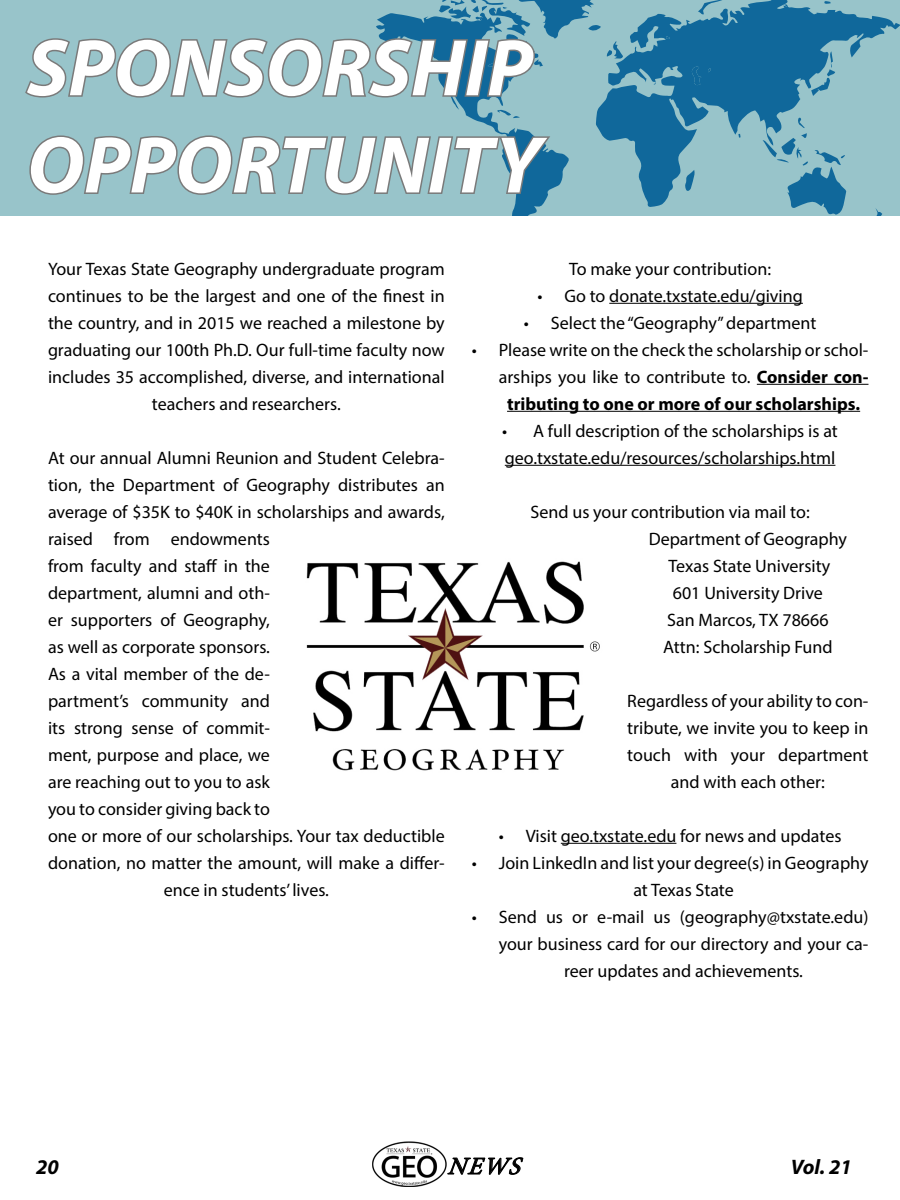
<style>
.page{position:relative;width:900px;height:1200px;background:#fff}
.page>*{position:absolute;margin:0;border:0;box-sizing:border-box;transform-origin:0 0}
.t1{font:italic 700 81px "Myriad Pro";color:#fff}
.t2{font:italic 24.6px "Minion Pro";color:#000}
.t3{font:italic 700 21px "Myriad Pro";color:#000}
.t4{font:18px/27px "Myriad Pro";color:#000;text-align:center}
.t5{font:700 18px "Myriad Pro";color:#000}
.s1{font-weight:700}
</style>
<div class="page">
<img style="left:372px;top:1141px;width:75px;height:46px">
<svg style="left:402px;top:1142px;width:13px;height:14px"></svg>
<svg style="left:447px;top:1157px;width:77px;height:18px"></svg>
<div style="left:0;top:0;width:900px;height:216px;background:#98c4ca"></div>
<svg style="left:623px;top:0;width:277px;height:207px;background:#5798b3"></svg>
<svg style="left:685px;top:170px;width:10px;height:21px"></svg>
<svg style="left:698px;top:0;width:24px;height:15px"></svg>
<svg style="left:875px;top:208px;width:7px;height:8px"></svg>
<svg style="left:811px;top:51px;width:24px;height:45px"></svg>
<svg style="left:824px;top:1px;width:7px;height:3px"></svg>
<svg style="left:738px;top:134px;width:3px;height:4px"></svg>
<svg style="left:763px;top:118px;width:83px;height:97px;background:#70a9bc"></svg>
<svg style="left:691px;top:66px;width:10px;height:19px"></svg>
<svg style="left:666px;top:36px;width:4px;height:4px"></svg>
<svg style="left:708px;top:68px;width:3px;height:4px"></svg>
<svg style="left:23px;top:0;width:600px;height:216px;background:#87b2bb"></svg>
<hr style="left:609px;top:303px;width:194px;height:1px;background:#000">
<hr style="left:757px;top:384px;width:111px;height:1px;background:#000">
<hr style="left:507px;top:411px;width:353px;height:1px;background:#000">
<hr style="left:505px;top:465px;width:330px;height:1px;background:#000">
<hr style="left:561px;top:843px;width:115px;height:1px;background:#000">
<img style="left:306px;top:561px;width:294px;height:210px">
<p class="t1" style="left:27px;top:15px;width:507px">SPONSORSHIP</p>
<p class="t1" style="left:27px;top:113px;width:516px">OPPORTUNITY</p>
<p class="t4" style="left:48px;top:255px;width:398px">Your Texas State Geography undergraduate program continues to be the largest and one of the finest in the country, and in 2015 we reached a milestone by graduating our 100th Ph.D. Our full-time faculty now includes 35 accomplished, diverse, and international teachers and researchers.</p>
<p class="t4" style="left:48px;top:444px;width:398px">At our annual Alumni Reunion and Student Celebra-</p>
<p class="t4" style="left:48px;top:471px;width:398px">tion, the Department of Geography distributes an</p>
<p class="t4" style="left:48px;top:498px;width:398px">average of $35K to $40K in scholarships and awards,</p>
<p class="t4" style="left:48px;top:525px;width:224px">raised from endowments</p>
<p class="t4" style="left:48px;top:552px;width:224px">from faculty and staff in the</p>
<p class="t4" style="left:48px;top:579px;width:224px">department, alumni and oth-</p>
<p class="t4" style="left:48px;top:606px;width:224px">er supporters of Geography,</p>
<p class="t4" style="left:48px;top:633px;width:224px">as well as corporate sponsors.</p>
<p class="t4" style="left:48px;top:660px;width:224px">As a vital member of the de-</p>
<p class="t4" style="left:48px;top:687px;width:223px">partment’s community and</p>
<p class="t4" style="left:48px;top:714px;width:224px">its strong sense of commit-</p>
<p class="t4" style="left:48px;top:741px;width:223px">ment, purpose and place, we</p>
<p class="t4" style="left:48px;top:768px;width:224px">are reaching out to you to ask</p>
<p class="t4" style="left:48px;top:795px;width:223px">you to consider giving back to</p>
<p class="t4" style="left:48px;top:822px;width:398px">one or more of our scholarships. Your tax deductible</p>
<p class="t4" style="left:48px;top:849px;width:398px">donation, no matter the amount, will make a differ-</p>
<p class="t4" style="left:164px;top:876px;width:167px">ence in students’ lives.</p>
<p class="t4" style="left:569px;top:255px;width:203px">To make your contribution:</p>
<p class="t4" style="left:537px;top:282px;width:267px">• Go to donate.txstate.edu/giving</p>
<p class="t4" style="left:524px;top:309px;width:294px">• Select the “Geography” department</p>
<p class="t4" style="left:472px;top:336px;width:398px">• Please write on the check the scholarship or schol-</p>
<p class="t4" style="left:499px;top:363px;width:371px">arships you like to contribute to. <span class="s1">Consider con-</span></p>
<p class="t5" style="left:507px;top:392px;width:355px">tributing to one or more of our scholarships.</p>
<p class="t4" style="left:502px;top:417px;width:337px">• A full description of the scholarships is at</p>
<p class="t4" style="left:505px;top:444px;width:332px">geo.txstate.edu/resources/scholarships.html</p>
<p class="t4" style="left:530px;top:498px;width:281px">Send us your contribution via mail to:</p>
<p class="t4" style="left:649px;top:525px;width:200px">Department of Geography</p>
<p class="t4" style="left:669px;top:552px;width:163px">Texas State University</p>
<p class="t4" style="left:673px;top:579px;width:152px">601 University Drive</p>
<p class="t4" style="left:667px;top:606px;width:163px">San Marcos, TX 78666</p>
<p class="t4" style="left:663px;top:633px;width:171px">Attn: Scholarship Fund</p>
<p class="t4" style="left:627px;top:687px;width:243px">Regardless of your ability to con&shy;tribute, we invite you to keep in touch with your department and with each other:</p>
<p class="t4" style="left:499px;top:822px;width:344px">• Visit geo.txstate.edu for news and updates</p>
<p class="t4" style="left:633px;top:849px;width:237px;text-align:left;text-indent:-162px">• Join LinkedIn and list your degree(s) in Geography at Texas State</p>
<p class="t4" style="left:472px;top:903px;width:398px">• Send us or e-mail us (geography@txstate.edu)</p>
<p class="t4" style="left:499px;top:930px;width:371px">your business card for our directory and your ca-</p>
<p class="t4" style="left:564px;top:957px;width:240px">reer updates and achievements.</p>
<p class="t3" style="left:36px;top:1153px;width:24px">20</p>
<h2 class="t2" style="left:447px;top:1150px;width:86px">NEWS</h2>
<p class="t3" style="left:791px;top:1153px;width:63px">Vol. 21</p>
</div>
